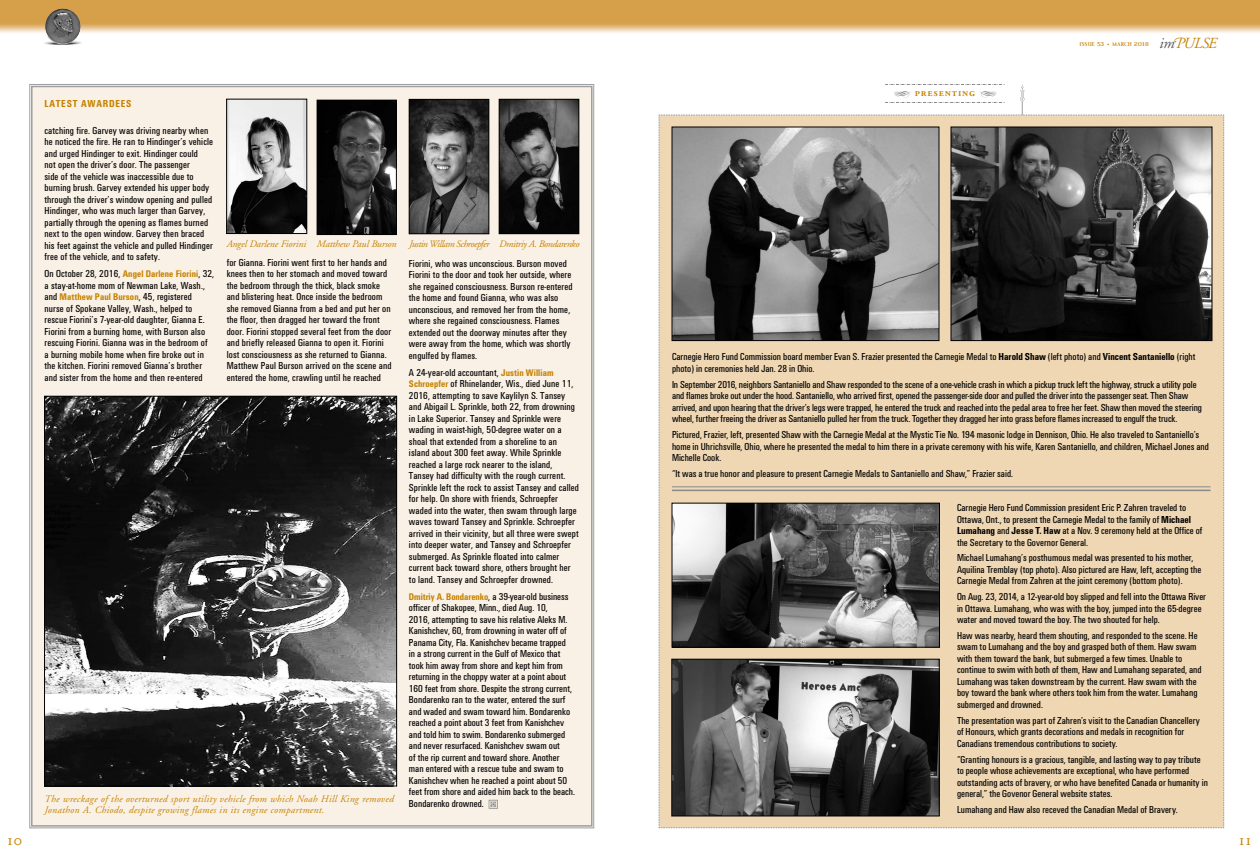
<style>
.page{position:relative;width:1260px;height:864px;background:#fff}
.page>*{position:absolute;margin:0;border:0;box-sizing:border-box;transform-origin:0 0}
.t1{font:16px "Adobe Garamond Exp";color:#c68200}
.t2{font:600 11px "Adobe Garamond Exp";letter-spacing:.075em;color:#c68200}
.t3{font:10.5px/11.5px "Unitus Condensed";color:#000}
.t4{font:700 10.5px "Unitus Condensed";letter-spacing:.075em;color:#c68200}
.t5{font:italic 10px/11px "Adobe Garamond";letter-spacing:.025em;color:#c68200}
.t6{font:italic 10px "Adobe Garamond";letter-spacing:-.05em;color:#c68200}
.t7{font:italic 10px "Adobe Garamond";letter-spacing:-.01em;color:#c68200}
.t8{font:700 7px "Indispose Small Caps";color:#c68200}
.s1{font-weight:700;font-size:10px;color:#c68200}
.s2{font-weight:300;font-size:12px}
.s3{font-weight:500;font-size:9px}
.s4{font-family:"Adobe Garamond";font-weight:400;font-style:italic;font-size:15.4px;color:#58585a}
.s5{font-family:"Adobe Garamond Alt";font-weight:400;font-style:italic;font-size:15.4px}
.s6{font-family:"Adobe Garamond";font-weight:400;font-style:italic;font-size:15.4px}
.s7{font-weight:700}
</style>
<div class="page">
<img style="left:630px;top:0;width:630px;height:33px">
<svg style="left:0;top:0;width:630px;height:33px;background:#dbac61"></svg>
<div style="left:29px;top:84px;width:565px;height:744px;background:#faf1e6"></div>
<svg style="left:489px;top:800px;width:9px;height:9px"></svg>
<img style="left:411px;top:101px;width:76px;height:131px">
<div style="left:409px;top:99px;width:80px;height:135px;border:1px solid #000"></div>
<img style="left:501px;top:101px;width:76px;height:131px">
<div style="left:499px;top:99px;width:80px;height:135px;border:1px solid #000"></div>
<img style="left:46px;top:398px;width:349px;height:386px">
<div style="left:44px;top:396px;width:353px;height:390px;border:1px solid #000"></div>
<img style="left:228px;top:101px;width:77px;height:131px">
<div style="left:226px;top:99px;width:81px;height:135px;border:1px solid #000"></div>
<img style="left:319px;top:102px;width:76px;height:131px">
<div style="left:317px;top:100px;width:80px;height:135px;border:1px solid #000"></div>
<img style="left:42px;top:9px;width:46px;height:36px">
<img style="left:45px;top:9px;width:35px;height:35px;border-radius:18px">
<svg style="left:659px;top:84px;width:566px;height:745px;background:#aa9e8d"></svg>
<h1 class="t1" style="left:7px;top:833px;width:16px">10</h1>
<p class="t4" style="left:45px;top:97px;width:89px">LATEST AWARDEES</p>
<p class="t3" style="left:45px;top:125px;width:170px">catching fire. Garvey was driving nearby when he noticed the fire. He ran to Hindinger’s vehicle and urged Hindinger to exit. Hindinger could<br>not open the driver’s door. The passenger<br>side of the vehicle was inaccessible due to burning brush. Garvey extended his upper body through the driver’s window opening and pulled Hindinger, who was much larger than Garvey, partially through the opening as flames burned next to the open window. Garvey then braced his feet against the vehicle and pulled Hindinger free of the vehicle, and to safety.</p>
<p class="t3" style="left:45px;top:268px;width:171px">On October 28, 2016, <span class="s1">Angel Darlene Fiorini</span>, 32, a stay-at-home mom of Newman Lake, Wash., and <span class="s1">Matthew Paul Burson</span>, 45, registered<br>nurse of Spokane Valley, Wash., helped to rescue Fiorini’s 7-year-old daughter, Gianna E.<br>Fiorini from a burning home, with Burson also rescuing Fiorini. Gianna was in the bedroom of a burning mobile home when fire broke out in the kitchen. Fiorini removed Gianna’s brother and sister from the home and then re-entered</p>
<p class="t3" style="left:227px;top:257px;width:166px">for Gianna. Fiorini went first to her hands and knees then to her stomach and moved toward the bedroom through the thick, black smoke and blistering heat. Once inside the bedroom she removed Gianna from a bed and put her on the floor, then dragged her toward the front door. Fiorini stopped several feet from the door and briefly released Gianna to open it. Fiorini lost consciousness as she returned to Gianna.<br>Matthew Paul Burson arrived on the scene and entered the home, crawling until he reached</p>
<p class="t3" style="left:409px;top:258px;width:165px">Fiorini, who was unconscious. Burson moved Fiorini to the door and took her outside, where she regained consciousness. Burson re-entered the home and found Gianna, who was also unconscious, and removed her from the home, where she regained consciousness. Flames extended out the doorway minutes after they were away from the home, which was shortly engulfed by flames.</p>
<p class="t6" style="left:409px;top:238px;width:172px">Justin Willam Schroepfer Dmitriy A. Bondarenko</p>
<p class="t7" style="left:226px;top:238px;width:171px">Angel Darlene Fiorini Matthew Paul Burson</p>
<p class="t3" style="left:409px;top:367px;width:172px">A 24-year-old accountant, <span class="s1">Justin William Schroepfer</span> of Rhinelander, Wis., died June 11, 2016, attempting to save Kaylilyn S. Tansey and Abigail L. Sprinkle, both 22, from drowning in Lake Superior. Tansey and Sprinkle were wading in waist-high, 50-degree water on a shoal that extended from a shoreline to an island about 300 feet away. While Sprinkle reached a large rock nearer to the island, Tansey had difficulty with the rough current.<br>Sprinkle left the rock to assist Tansey and called for help. On shore with friends, Schroepfer waded into the water, then swam through large waves toward Tansey and Sprinkle. Schroepfer arrived in their vicinity, but all three were swept into deeper water, and Tansey and Schroepfer submerged. As Sprinkle floated into calmer current back toward shore, others brought her to land. Tansey and Schroepfer drowned.</p>
<p class="t3" style="left:409px;top:591px;width:168px"><span class="s1">Dmitriy A. Bondarenko</span>, a 39-year-old business officer of Shakopee, Minn., died Aug. 10,<br>2016, attempting to save his relative Aleks M.<br>Kanishchev, 60, from drowning in water off of Panama City, Fla. Kanishchev became trapped<br>in a strong current in the Gulf of Mexico that took him away from shore and kept him from returning in the choppy water at a point about 160 feet from shore. Despite the strong current, Bondarenko ran to the water, entered the surf and waded and swam toward him. Bondarenko reached a point about 3 feet from Kanishchev and told him to swim. Bondarenko submerged and never resurfaced. Kanishchev swam out<br>of the rip current and toward shore. Another man entered with a rescue tube and swam to Kanishchev when he reached a point about 50 feet from shore and aided him back to the beach.<br>Bondarenko drowned.</p>
<p class="t5" style="left:44px;top:793px;width:351px">The wreckage of the overturned sport utility vehicle from which Noah Hill King removed<br>Jonathon A. Chiodo, despite growing flames in its engine compartment.</p>
<p class="t2" style="left:915px;top:88px;width:62px">presenting</p>
<p class="t8" style="left:1080px;top:42px;width:138px">ISSUE <span class="s2">53</span> <span class="s3">•</span> MARCH <span class="s2">2018</span> <span class="s4">im</span><span class="s5">P</span><span class="s6">ULSE</span></p>
<p class="t3" style="left:672px;top:351px;width:525px">Carnegie Hero Fund Commission board member Evan S. Frazier presented the Carnegie Medal to <span class="s7">Harold Shaw</span> (left photo) and <span class="s7">Vincent Santaniello</span> (right photo) in ceremonies held Jan. 28 in Ohio.</p>
<p class="t3" style="left:672px;top:379px;width:532px">In September 2016, neighbors Santaniello and Shaw responded to the scene of a one-vehicle crash in which a pickup truck left the highway, struck a utility pole and flames broke out under the hood. Santaniello, who arrived first, opened the passenger-side door and pulled the driver into the passenger seat. Then Shaw arrived, and upon hearing that the driver’s legs were trapped, he entered the truck and reached into the pedal area to free her feet. Shaw then moved the steering wheel, further freeing the driver as Santaniello pulled her from the truck. Together they dragged her into grass before flames increased to engulf the truck.</p>
<p class="t3" style="left:672px;top:429px;width:538px">Pictured, Frazier, left, presented Shaw with the Carnegie Medal at the Mystic Tie No. 194 masonic lodge in Dennison, Ohio. He also traveled to Santaniello’s home in Uhrichsville, Ohio, where he presented the medal to him there in a private ceremony with his wife, Karen Santaniello, and children, Michael Jones and<br>Michelle Cook.</p>
<p class="t3" style="left:672px;top:468px;width:343px">“It was a true honor and pleasure to present Carnegie Medals to Santaniello and Shaw,” Frazier said.</p>
<p class="t3" style="left:957px;top:502px;width:247px">Carnegie Hero Fund Commission president Eric P. Zahren traveled to Ottawa, Ont., to present the Carnegie Medal to the family of <span class="s7">Michael Lumahang</span> and <span class="s7">Jesse T. Haw</span> at a Nov. 9 ceremony held at the Office of the Secretary to the Governor General.</p>
<p class="t3" style="left:957px;top:552px;width:246px">Michael Lumahang’s posthumous medal was presented to his mother,<br>Aquilina Tremblay (top photo). Also pictured are Haw, left, accepting the<br>Carnegie Medal from Zahren at the joint ceremony (bottom photo).</p>
<p class="t3" style="left:957px;top:591px;width:251px">On Aug. 23, 2014, a 12-year-old boy slipped and fell into the Ottawa River in Ottawa. Lumahang, who was with the boy, jumped into the 65-degree water and moved toward the boy. The two shouted for help.</p>
<p class="t3" style="left:957px;top:630px;width:246px">Haw was nearby, heard them shouting, and responded to the scene. He swam to Lumahang and the boy and grasped both of them. Haw swam with them toward the bank, but submerged a few times. Unable to continue to swim with both of them, Haw and Lumahang separated, and Lumahang was taken downstream by the current. Haw swam with the boy toward the bank where others took him from the water. Lumahang submerged and drowned.</p>
<p class="t3" style="left:957px;top:715px;width:244px">The presentation was part of Zahren’s visit to the Canadian Chancellery of Honours, which grants decorations and medals in recognition for<br>Canadians tremendous contributions to society.</p>
<p class="t3" style="left:957px;top:753px;width:252px">“Granting honours is a gracious, tangible, and lasting way to pay tribute to people whose achievements are exceptional, who have performed outstanding acts of bravery, or who have benefited Canada or humanity in general,” the Govenor General website states.</p>
<p class="t3" style="left:957px;top:804px;width:222px">Lumahang and Haw also receved the Canadian Medal of Bravery.</p>
<h1 class="t1" style="left:1239px;top:833px;width:13px">11</h1>
</div>
